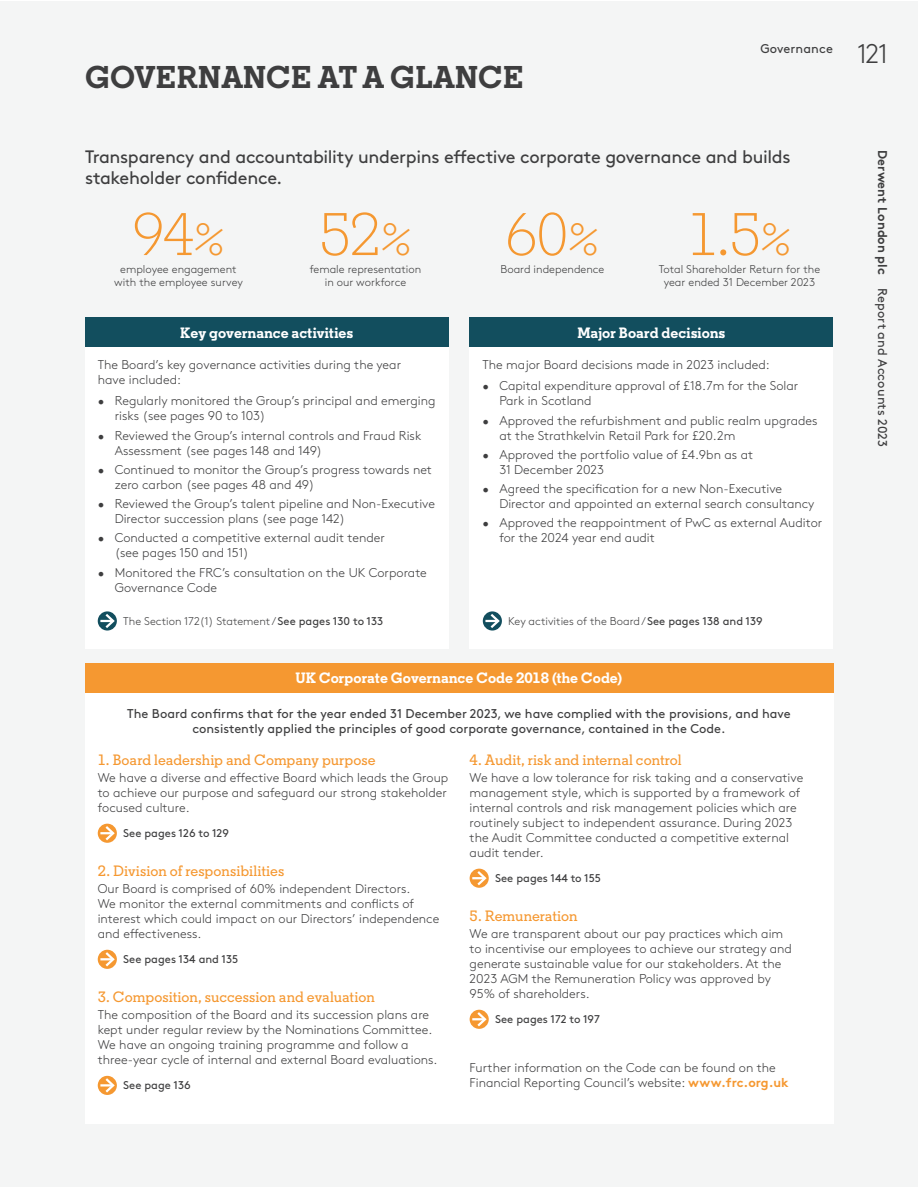
<style>
.page{position:relative;width:918px;height:1188px;background:#fff}
.page>*{position:absolute;margin:0;border:0;box-sizing:border-box;transform-origin:0 0}
.t1{font:300 60px "Regular SLABPRO";color:#f59831}
.t2{font:700 31.5px "Regular SLAB";letter-spacing:.01em;color:#3e3e3f}
.t3{font:18px/20.2px "Brown Std";letter-spacing:-.015em;color:#3e3e3f}
.t4{font:500 15px "Regular SLAB";color:#f59831}
.t5{font:700 15px "Regular SLAB";letter-spacing:.005em;color:#fff}
.t6{font:300 12.75px/15px "Brown Std";color:#3e3e3f}
.t7{font:12.75px/15px "Brown Std";color:#3e3e3f;text-align:center}
.t8{font:300 11.25px/13.5px "Brown Std";color:#3e3e3f;text-align:center}
.t9{font:11.25px "Brown Std";color:#3e3e3f}
.s1{font-weight:300;font-size:27px}
.s2{font-size:45px}
.s3{font-weight:400}
.s4{font-weight:700;color:#f59831}
.s5{font-weight:700}
</style>
<div class="page">
<div style="left:0;top:1px;width:918px;height:1186px;background:#f4f5f5"></div>
<div style="left:85px;top:317px;width:363px;height:30px;background:#124e5e"></div>
<div style="left:85px;top:347px;width:363px;height:302px;background:#fff"></div>
<div style="left:470px;top:317px;width:363px;height:30px;background:#124e5e"></div>
<div style="left:470px;top:347px;width:363px;height:302px;background:#fff"></div>
<div style="left:85px;top:691px;width:748px;height:432px;background:#fff"></div>
<svg style="left:98px;top:824px;width:19px;height:19px"></svg>
<svg style="left:100px;top:824px;width:16px;height:19px"></svg>
<svg style="left:98px;top:950px;width:19px;height:19px"></svg>
<svg style="left:100px;top:950px;width:16px;height:19px"></svg>
<svg style="left:98px;top:1076px;width:19px;height:19px"></svg>
<svg style="left:100px;top:1076px;width:16px;height:19px"></svg>
<div style="left:470px;top:869px;width:19px;height:19px;background:#f59831;border-radius:50%"></div>
<svg style="left:472px;top:869px;width:16px;height:19px"></svg>
<div style="left:470px;top:1010px;width:19px;height:19px;background:#f59831;border-radius:50%"></div>
<svg style="left:472px;top:1010px;width:16px;height:19px"></svg>
<div style="left:85px;top:663px;width:748px;height:29px;background:#f59831"></div>
<div style="left:98px;top:611px;width:19px;height:20px;background:#124e5e;border-radius:50%"></div>
<svg style="left:100px;top:611px;width:16px;height:19px"></svg>
<div style="left:483px;top:611px;width:19px;height:20px;background:#124e5e;border-radius:50%"></div>
<svg style="left:485px;top:611px;width:16px;height:19px"></svg>
<h2 class="t2" style="left:85px;top:66px;width:440px">GOVERNANCE AT A GLANCE</h2>
<p class="t7" style="left:760px;top:43px;width:129px">Governance <span class="s1">121</span></p>
<h3 class="t3" style="left:85px;top:149px;width:707px">Transparency and accountability underpins effective corporate governance and builds stakeholder confidence.</h3>
<h1 class="t1" style="left:132px;top:199px;width:94px">94<span class="s2">%</span></h1>
<p class="t8" style="left:114px;top:263px;width:130px">employee engagement with the employee survey</p>
<h1 class="t1" style="left:319px;top:199px;width:95px">52<span class="s2">%</span></h1>
<p class="t8" style="left:310px;top:263px;width:113px">female representation in our workforce</p>
<p class="t5" style="left:180px;top:327px;width:174px">Key governance activities</p>
<p class="t6" style="left:98px;top:359px;width:305px">The Board’s key governance activities during the year have included:</p>
<p class="t6" style="left:115px;top:395px;width:322px;text-indent:-17px">• Regularly monitored the Group’s principal and emerging risks (see pages 90 to 103)</p>
<p class="t6" style="left:115px;top:429px;width:308px;text-indent:-17px">• Reviewed the Group’s internal controls and Fraud Risk<br>Assessment (see pages 148 and 149)</p>
<p class="t6" style="left:115px;top:463px;width:319px;text-indent:-17px">• Continued to monitor the Group’s progress towards net zero carbon (see pages 48 and 49)</p>
<p class="t6" style="left:115px;top:498px;width:322px;text-indent:-17px">• Reviewed the Group’s talent pipeline and Non-Executive<br>Director succession plans (see page 142)</p>
<p class="t6" style="left:115px;top:532px;width:272px;text-indent:-17px">• Conducted a competitive external audit tender (see pages 150 and 151)</p>
<p class="t6" style="left:115px;top:566px;width:314px;text-indent:-17px">• Monitored the FRC’s consultation on the UK Corporate<br>Governance Code</p>
<h1 class="t1" style="left:505px;top:199px;width:96px">60<span class="s2">%</span></h1>
<p class="t8" style="left:501px;top:263px;width:105px">Board independence</p>
<h1 class="t1" style="left:687px;top:199px;width:106px">1.5<span class="s2">%</span></h1>
<p class="t8" style="left:659px;top:263px;width:163px">Total Shareholder Return for the year ended 31 December 2023</p>
<p class="t5" style="left:577px;top:327px;width:149px">Major Board decisions</p>
<p class="t6" style="left:482px;top:359px;width:289px">The major Board decisions made in 2023 included:</p>
<p class="t6" style="left:499px;top:380px;width:301px;text-indent:-17px">• Capital expenditure approval of £18.7m for the Solar<br>Park in Scotland</p>
<p class="t6" style="left:499px;top:414px;width:320px;text-indent:-17px">• Approved the refurbishment and public realm upgrades at the Strathkelvin Retail Park for £20.2m</p>
<p class="t6" style="left:499px;top:448px;width:255px;text-indent:-17px">• Approved the portfolio value of £4.9bn as at<br>31 December 2023</p>
<p class="t6" style="left:499px;top:483px;width:317px;text-indent:-17px">• Agreed the specification for a new Non-Executive<br>Director and appointed an external search consultancy</p>
<p class="t6" style="left:499px;top:517px;width:324px;text-indent:-17px">• Approved the reappointment of PwC as external Auditor for the 2024 year end audit</p>
<p class="t8" style="left:123px;top:615px;width:262px">The Section 172(1) Statement / <span class="s3">See pages 130 to 133</span></p>
<p class="t8" style="left:508px;top:615px;width:256px">Key activities of the Board / <span class="s3">See pages 138 and 139</span></p>
<p class="t5" style="left:296px;top:672px;width:328px">UK Corporate Governance Code 2018 (the Code)</p>
<p class="t7" style="left:127px;top:707px;width:665px">The Board confirms that for the year ended 31 December 2023, we have complied with the provisions, and have consistently applied the principles of good corporate governance, contained in the Code.</p>
<p class="t4" style="left:98px;top:751px;width:280px">1. Board leadership and Company purpose</p>
<p class="t6" style="left:98px;top:771px;width:352px;text-align:justify">We have a diverse and effective Board which leads the Group to achieve our purpose and safeguard our strong stakeholder focused culture.</p>
<p class="t9" style="left:123px;top:829px;width:107px">See pages 126 to 129</p>
<p class="t4" style="left:98px;top:862px;width:188px">2. Division of responsibilities</p>
<p class="t6" style="left:98px;top:882px;width:343px">Our Board is comprised of 60% independent Directors.<br>We monitor the external commitments and conflicts of interest which could impact on our Directors’ independence and effectiveness.</p>
<p class="t9" style="left:123px;top:955px;width:117px">See pages 134 and 135</p>
<p class="t4" style="left:98px;top:988px;width:279px">3. Composition, succession and evaluation</p>
<p class="t6" style="left:98px;top:1008px;width:341px">The composition of the Board and its succession plans are kept under regular review by the Nominations Committee.<br>We have an ongoing training programme and follow a three-year cycle of internal and external Board evaluations.</p>
<p class="t9" style="left:123px;top:1081px;width:69px">See page 136</p>
<p class="t4" style="left:470px;top:751px;width:214px">4. Audit, risk and internal control</p>
<p class="t6" style="left:470px;top:771px;width:335px">We have a low tolerance for risk taking and a conservative management style, which is supported by a framework of internal controls and risk management policies which are routinely subject to independent assurance. During 2023 the Audit Committee conducted a competitive external audit tender.</p>
<p class="t9" style="left:495px;top:874px;width:108px">See pages 144 to 155</p>
<p class="t4" style="left:470px;top:907px;width:110px">5. Remuneration</p>
<p class="t6" style="left:470px;top:927px;width:324px">We are transparent about our pay practices which aim to incentivise our employees to achieve our strategy and generate sustainable value for our stakeholders. At the 2023 AGM the Remuneration Policy was approved by 95% of shareholders.</p>
<p class="t9" style="left:495px;top:1015px;width:106px">See pages 172 to 197</p>
<p class="t6" style="left:470px;top:1062px;width:321px">Further information on the Code can be found on the<br>Financial Reporting Council’s website: <span class="s4">www.frc.org.uk</span></p>
<p class="t7" style="left:889px;top:150px;width:298px;rotate:90deg"><span class="s5">Derwent London plc</span> Report and Accounts 2023</p>
</div>
